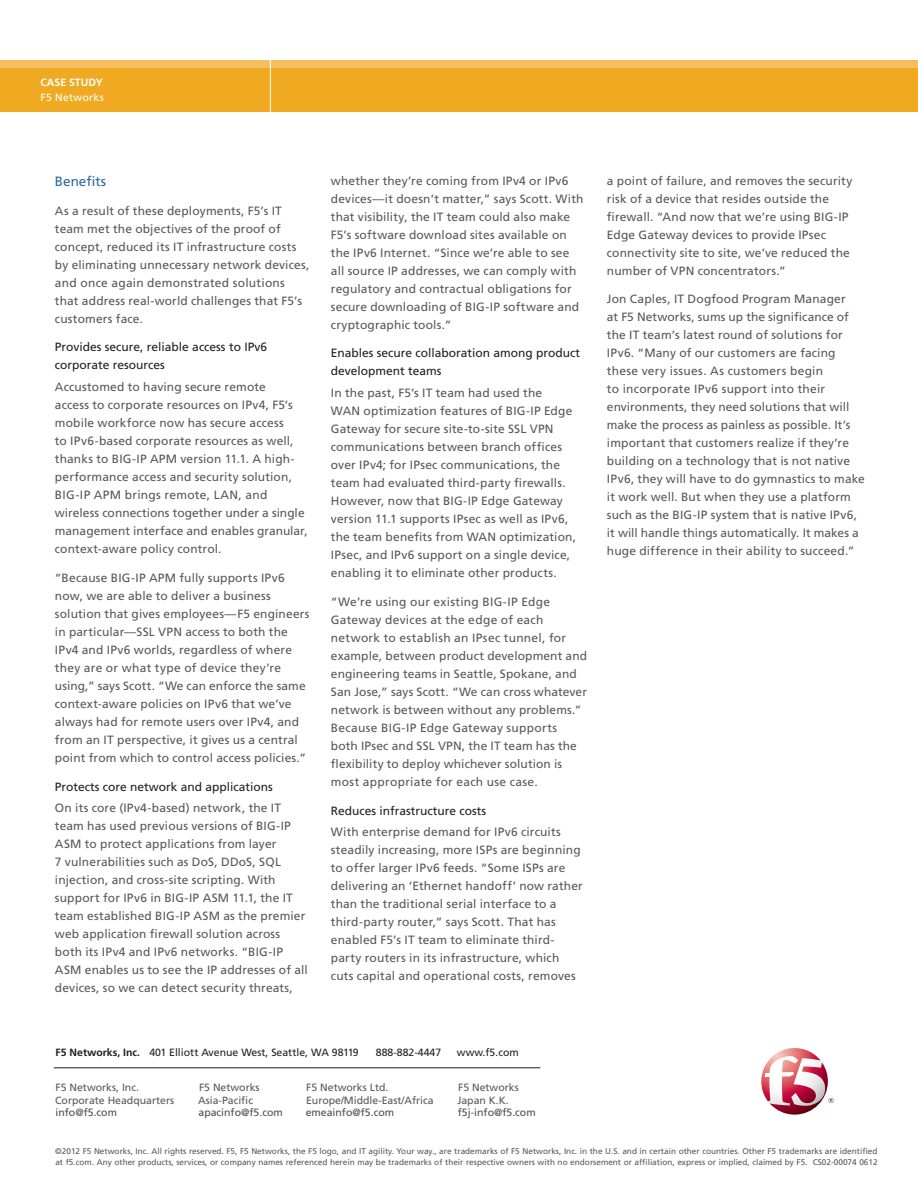
<style>
.page{position:relative;width:918px;height:1188px;background:#fff}
.page>*{position:absolute;margin:0;border:0;box-sizing:border-box;transform-origin:0 0}
.CS_Subhead_blue{font:13.5px "Frutiger LT Std";color:#2c699c}
.CS_Bodycopy{font:12px/18px "Frutiger LT Std";letter-spacing:.01em;color:#57585a}
.CS_Sub_Subhead_black{font:12px/18px "Frutiger LT Std";color:#231f20}
.t1{font:10.5px "Frutiger LT Std";color:#57585a}
.t2{font:10.5px "Frutiger LT Std";color:#231f20}
.t3{font:10.5px "Frutiger LT Std";color:#4b4c4d}
.t4{font:10.5px "Frutiger LT Std";letter-spacing:.025em;color:#fff}
.t5{font:700 10.5px "Frutiger LT Std";color:#fff}
.Address_Footer{font:8.25px/10.5px "Frutiger LT Std";color:#57585a}
.s1{font-weight:700}
</style>
<div class="page">
<div style="left:0;top:62px;width:918px;height:50px;background:#efaa22"></div>
<div style="left:0;top:60px;width:918px;height:7px;background:#f5bf61"></div>
<hr style="left:270px;top:60px;width:1px;height:52px;background:#fff">
<hr style="left:54px;top:1068px;width:486px;height:1px;background:#231f20">
<svg style="left:761px;top:1048px;width:73px;height:67px"></svg>
<p class="t5" style="left:40px;top:76px;width:64px">CASE STUDY</p>
<p class="t4" style="left:40px;top:91px;width:65px">F5 Networks</p>
<p class="CS_Subhead_blue" style="left:55px;top:173px;width:53px">Benefits</p>
<p class="CS_Bodycopy" style="left:55px;top:201px;width:256px">As a result of these deployments, F5’s IT team met the objectives of the proof of concept, reduced its IT infrastructure costs by eliminating unnecessary network devices, and once again demonstrated solutions that address real-world challenges that F5’s customers face.</p>
<p class="CS_Sub_Subhead_black" style="left:55px;top:338px;width:214px">Provides secure, reliable access to IPv6 corporate resources</p>
<p class="CS_Bodycopy" style="left:55px;top:378px;width:254px">Accustomed to having secure remote<br>access to corporate resources on IPv4, F5’s mobile workforce now has secure access<br>to IPv6-based corporate resources as well, thanks to BIG-IP APM version 11.1. A high&shy;performance access and security solution, BIG-IP APM brings remote, LAN, and wireless connections together under a single management interface and enables granular, context-aware policy control.</p>
<p class="CS_Bodycopy" style="left:55px;top:569px;width:256px">“Because BIG-IP APM fully supports IPv6 now, we are able to deliver a business solution that gives employees—F5 engineers in particular—SSL VPN access to both the IPv4 and IPv6 worlds, regardless of where they are or what type of device they’re using,” says Scott. “We can enforce the same context-aware policies on IPv6 that we’ve always had for remote users over IPv4, and from an IT perspective, it gives us a central point from which to control access policies.”</p>
<p class="CS_Sub_Subhead_black" style="left:55px;top:777px;width:220px">Protects core network and applications</p>
<p class="CS_Bodycopy" style="left:55px;top:799px;width:254px">On its core (IPv4-based) network, the IT team has used previous versions of BIG-IP ASM to protect applications from layer<br>7 vulnerabilities such as DoS, DDoS, SQL injection, and cross-site scripting. With support for IPv6 in BIG-IP ASM 11.1, the IT team established BIG-IP ASM as the premier web application firewall solution across both its IPv4 and IPv6 networks. “BIG-IP ASM enables us to see the IP addresses of all devices, so we can detect security threats,</p>
<p class="CS_Bodycopy" style="left:331px;top:172px;width:254px">whether they’re coming from IPv4 or IPv6 devices—it doesn’t matter,” says Scott. With that visibility, the IT team could also make F5’s software download sites available on the IPv6 Internet. “Since we’re able to see all source IP addresses, we can comply with regulatory and contractual obligations for secure downloading of BIG-IP software and cryptographic tools.”</p>
<p class="CS_Sub_Subhead_black" style="left:331px;top:344px;width:251px">Enables secure collaboration among product development teams</p>
<p class="CS_Bodycopy" style="left:331px;top:384px;width:247px">In the past, F5’s IT team had used the<br>WAN optimization features of BIG-IP Edge Gateway for secure site-to-site SSL VPN communications between branch offices over IPv4; for IPsec communications, the team had evaluated third-party firewalls.<br>However, now that BIG-IP Edge Gateway version 11.1 supports IPsec as well as IPv6, the team benefits from WAN optimization, IPsec, and IPv6 support on a single device, enabling it to eliminate other products.</p>
<p class="CS_Bodycopy" style="left:331px;top:593px;width:258px">“We’re using our existing BIG-IP Edge Gateway devices at the edge of each network to establish an IPsec tunnel, for example, between product development and engineering teams in Seattle, Spokane, and San Jose,” says Scott. “We can cross whatever network is between without any problems.” Because BIG-IP Edge Gateway supports both IPsec and SSL VPN, the IT team has the flexibility to deploy whichever solution is most appropriate for each use case.</p>
<p class="CS_Sub_Subhead_black" style="left:331px;top:801px;width:157px">Reduces infrastructure costs</p>
<p class="CS_Bodycopy" style="left:331px;top:823px;width:253px">With enterprise demand for IPv6 circuits steadily increasing, more ISPs are beginning to offer larger IPv6 feeds. “Some ISPs are delivering an ‘Ethernet handoff’ now rather than the traditional serial interface to a third-party router,” says Scott. That has enabled F5’s IT team to eliminate third&shy;party routers in its infrastructure, which cuts capital and operational costs, removes</p>
<p class="CS_Bodycopy" style="left:607px;top:172px;width:247px">a point of failure, and removes the security risk of a device that resides outside the firewall. “And now that we’re using BIG-IP Edge Gateway devices to provide IPsec connectivity site to site, we’ve reduced the number of VPN concentrators.”</p>
<p class="CS_Bodycopy" style="left:607px;top:290px;width:260px">Jon Caples, IT Dogfood Program Manager<br>at F5 Networks, sums up the significance of the IT team’s latest round of solutions for IPv6. “Many of our customers are facing these very issues. As customers begin<br>to incorporate IPv6 support into their environments, they need solutions that will make the process as painless as possible. It’s important that customers realize if they’re building on a technology that is not native IPv6, they will have to do gymnastics to make it work well. But when they use a platform such as the BIG-IP system that is native IPv6, it will handle things automatically. It makes a huge difference in their ability to succeed.”</p>
<p class="t2" style="left:56px;top:1046px;width:305px"><span class="s1">F5 Networks, Inc.</span> 401 Elliott Avenue West, Seattle, WA 98119</p>
<p class="t2" style="left:376px;top:1046px;width:67px">888-882-4447</p>
<p class="t2" style="left:457px;top:1046px;width:63px">www.f5.com</p>
<p class="t1" style="left:199px;top:1081px;width:62px">F5 Networks</p>
<p class="t1" style="left:198px;top:1094px;width:56px">Asia-Pacific</p>
<p class="t3" style="left:199px;top:1106px;width:86px">apacinfo@f5.com</p>
<p class="t1" style="left:458px;top:1081px;width:62px">F5 Networks</p>
<p class="t1" style="left:457px;top:1094px;width:53px">Japan K.K.</p>
<p class="t3" style="left:458px;top:1107px;width:79px">f5j-info@f5.com</p>
<p class="Address_Footer" style="left:55px;top:1146px;width:824px">©2012 F5 Networks, Inc. All rights reserved. F5, F5 Networks, the F5 logo, and IT agility. Your way., are trademarks of F5 Networks, Inc. in the U.S. and in certain other countries. Other F5 trademarks are identified at f5.com. Any other products, services, or company names referenced herein may be trademarks of their respective owners with no endorsement or affiliation, express or implied, claimed by F5. CS02-00074 0612</p>
<p class="t1" style="left:56px;top:1081px;width:85px">F5 Networks, Inc.</p>
<p class="t1" style="left:55px;top:1094px;width:121px">Corporate Headquarters</p>
<p class="t3" style="left:56px;top:1107px;width:63px">info@f5.com</p>
<p class="t1" style="left:306px;top:1081px;width:84px">F5 Networks Ltd.</p>
<p class="t1" style="left:306px;top:1094px;width:129px">Europe/Middle-East/Africa</p>
<p class="t3" style="left:306px;top:1107px;width:90px">emeainfo@f5.com</p>
</div>
